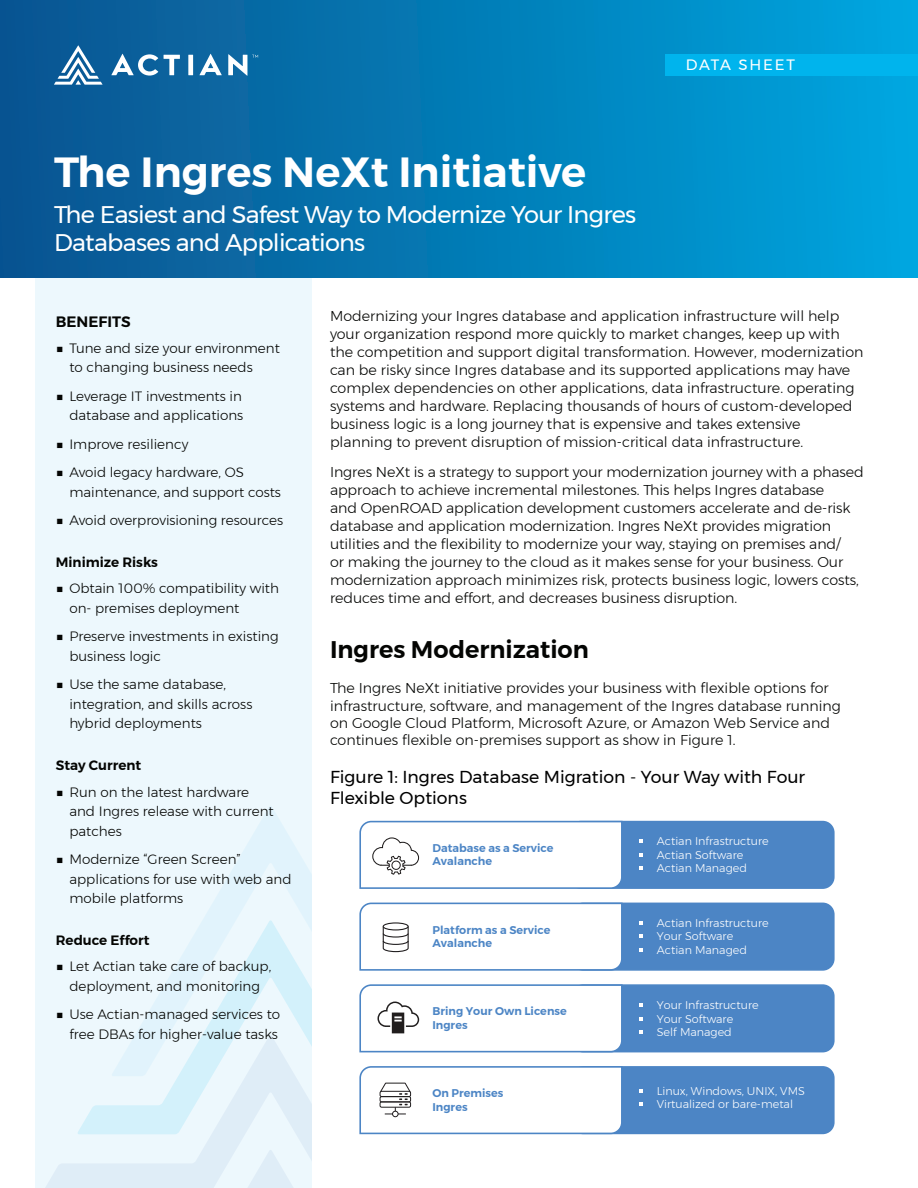
<style>
.page{position:relative;width:918px;height:1188px;background:#fff}
.page>*{position:absolute;margin:0;border:0;box-sizing:border-box;transform-origin:0 0}
.t1{font:600 42px "Montserrat";color:#fff}
.Sub-Title{font:24px/28.8px "Montserrat";letter-spacing:-.03em;color:#fff}
.t2{font:600 24px "Montserrat";color:#040503}
.t3{font:17.25px/21px "Montserrat";color:#000}
.Sub-Title-2{font:15px "Montserrat";letter-spacing:.12em;color:#fff}
.Benefits-title{font:600 15px "Montserrat";color:#040503}
.Body-Light{font:300 14.25px/18px "Montserrat";color:#040503}
.t4{font:300 13.5px/19.5px "Montserrat";color:#040503}
.Benefits-Body{font:600 13.5px "Montserrat";color:#040503}
.t5{font:300 11.25px/13.5px "Montserrat";color:#fff}
.t6{font:600 11.25px/13.4px "Montserrat";color:#4c85c5}
</style>
<div class="page">
<div style="left:36px;top:239px;width:276px;height:949px;background:#edf8fd"></div>
<div style="left:0;top:0;width:918px;height:278px;background:linear-gradient(to right,#0a528e,#00a6df)"></div>
<div style="left:665px;top:54px;width:253px;height:22px;background:#00b4ed"></div>
<svg style="left:199px;top:54px;width:23px;height:21px"></svg>
<svg style="left:111px;top:54px;width:47px;height:22px"></svg>
<svg style="left:164px;top:55px;width:16px;height:20px"></svg>
<div style="left:188px;top:55px;width:5px;height:20px;background:#fff"></div>
<svg style="left:228px;top:54px;width:30px;height:22px"></svg>
<svg style="left:54px;top:45px;width:49px;height:40px"></svg>
<svg style="left:46px;top:1076px;width:266px;height:112px"></svg>
<svg style="left:112px;top:806px;width:200px;height:270px"></svg>
<div style="left:570px;top:822px;width:264px;height:66px;background:#4c85c5;border-radius:11px"></div>
<div style="left:569px;top:821px;width:266px;height:68px;border:2px solid #4c85c5;border-radius:11px"></div>
<div style="left:572px;top:985px;width:262px;height:67px;background:#4c85c5;border-radius:11px"></div>
<div style="left:571px;top:984px;width:264px;height:68px;border:2px solid #4c85c5;border-radius:11px"></div>
<div style="left:572px;top:903px;width:262px;height:67px;background:#4c85c5;border-radius:11px"></div>
<div style="left:571px;top:903px;width:264px;height:68px;border:2px solid #4c85c5;border-radius:11px"></div>
<div style="left:572px;top:1067px;width:262px;height:66px;background:#4c85c5;border-radius:11px"></div>
<div style="left:571px;top:1066px;width:264px;height:68px;border:2px solid #4c85c5;border-radius:11px"></div>
<svg style="left:640px;top:948px;width:3px;height:4px"></svg>
<svg style="left:359px;top:984px;width:264px;height:69px"></svg>
<svg style="left:359px;top:1066px;width:264px;height:68px"></svg>
<svg style="left:359px;top:821px;width:264px;height:68px"></svg>
<svg style="left:359px;top:902px;width:264px;height:69px"></svg>
<p class="t1" style="left:54px;top:138px;width:534px">The Ingres NeXt Initiative</p>
<p class="Sub-Title" style="left:54px;top:199px;width:584px">The Easiest and Safest Way to Modernize Your Ingres<br>Databases and Applications</p>
<p class="Sub-Title-2" style="left:686px;top:54px;width:111px">DATA SHEET</p>
<p class="Benefits-title" style="left:56px;top:310px;width:76px">BENEFITS</p>
<p class="t4" style="left:69px;top:338px;width:212px;text-indent:-14px">■ Tune and size your environment to changing business needs</p>
<p class="t4" style="left:56px;top:386px;width:189px;text-align:right">■ Leverage IT investments in database and applications</p>
<p class="t4" style="left:56px;top:434px;width:134px">■ Improve resiliency</p>
<p class="t4" style="left:69px;top:462px;width:213px;text-indent:-14px">■ Avoid legacy hardware, OS maintenance, and support costs</p>
<p class="t4" style="left:56px;top:510px;width:229px">■ Avoid overprovisioning resources</p>
<p class="Benefits-Body" style="left:56px;top:552px;width:104px">Minimize Risks</p>
<p class="t4" style="left:69px;top:579px;width:211px;text-indent:-14px">■ Obtain 100% compatibility with on- premises deployment</p>
<p class="t4" style="left:69px;top:627px;width:211px;text-indent:-14px">■ Preserve investments in existing business logic</p>
<p class="t4" style="left:69px;top:675px;width:185px;text-indent:-14px">■ Use the same database, integration, and skills across hybrid deployments</p>
<p class="Benefits-Body" style="left:56px;top:755px;width:87px">Stay Current</p>
<p class="t4" style="left:69px;top:782px;width:206px;text-indent:-14px">■ Run on the latest hardware and Ingres release with current patches</p>
<p class="t4" style="left:69px;top:849px;width:224px;text-indent:-14px">■ Modernize “Green Screen” applications for use with web and mobile platforms</p>
<p class="Benefits-Body" style="left:56px;top:930px;width:95px">Reduce Effort</p>
<p class="t4" style="left:56px;top:957px;width:217px;text-align:center">■ Let Actian take care of backup, deployment, and monitoring</p>
<p class="t4" style="left:56px;top:1005px;width:226px;text-align:right">■ Use Actian-managed services to free DBAs for higher-value tasks</p>
<p class="Body-Light" style="left:330px;top:306px;width:535px">Modernizing your Ingres database and application infrastructure will help your organization respond more quickly to market changes, keep up with the competition and support digital transformation. However, modernization can be risky since Ingres database and its supported applications may have complex dependencies on other applications, data infrastructure. operating systems and hardware. Replacing thousands of hours of custom-developed business logic is a long journey that is expensive and takes extensive planning to prevent disruption of mission-critical data infrastructure.</p>
<p class="Body-Light" style="left:330px;top:462px;width:535px">Ingres NeXt is a strategy to support your modernization journey with a phased approach to achieve incremental milestones. This helps Ingres database<br>and OpenROAD application development customers accelerate and de-risk database and application modernization. Ingres NeXt provides migration utilities and the flexibility to modernize your way, staying on premises and/<br>or making the journey to the cloud as it makes sense for your business. Our modernization approach minimizes risk, protects business logic, lowers costs, reduces time and effort, and decreases business disruption.</p>
<h1 class="t2" style="left:330px;top:631px;width:260px">Ingres Modernization</h1>
<p class="Body-Light" style="left:330px;top:680px;width:512px;line-height:17.1px">The Ingres NeXt initiative provides your business with flexible options for infrastructure, software, and management of the Ingres database running on Google Cloud Platform, Microsoft Azure, or Amazon Web Service and continues flexible on-premises support as show in Figure 1.</p>
<h2 class="t3" style="left:330px;top:766px;width:477px">Figure 1: Ingres Database Migration - Your Way with Four<br>Flexible Options</h2>
<p class="t6" style="left:432px;top:841px;width:123px">Database as a Service<br>Avalanche</p>
<p class="t6" style="left:432px;top:923px;width:119px">Platform as a Service<br>Avalanche</p>
<p class="t6" style="left:432px;top:1005px;width:136px">Bring Your Own License<br>Ingres</p>
<p class="t6" style="left:432px;top:1086px;width:72px">On Premises<br>Ingres</p>
<p class="t5" style="left:657px;top:834px;width:113px">Actian Infrastructure<br>Actian Software<br>Actian Managed</p>
<p class="t5" style="left:657px;top:916px;width:113px">Actian Infrastructure<br>Your Software<br>Actian Managed</p>
<p class="t5" style="left:657px;top:998px;width:103px">Your Infrastructure<br>Your Software<br>Self Managed</p>
<p class="t5" style="left:657px;top:1084px;width:150px">Linux, Windows, UNIX, VMS<br>Virtualized or bare-metal</p>
</div>
